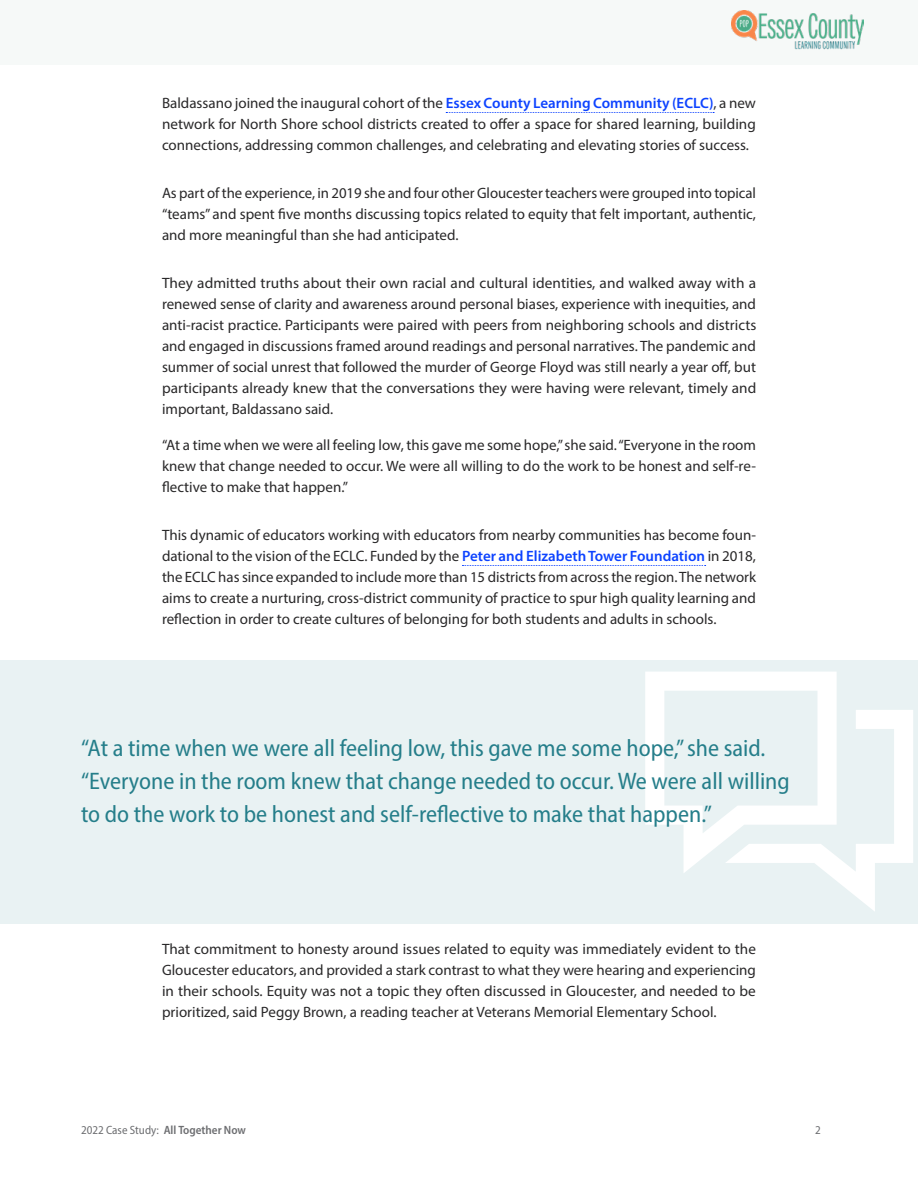
<style>
.page{position:relative;width:918px;height:1188px;background:#fff}
.page>*{position:absolute;margin:0;border:0;box-sizing:border-box;transform-origin:0 0}
.t1{font:semi-condensed 24px/33px "Myriad Pro";color:#257e8a}
.t2{font:15px/21px "Myriad Pro";color:#292829;text-align:justify}
.t3{font:semi-condensed 12px "Myriad Pro";color:#6d6e71}
.s1{font-weight:600;color:#0d43ff}
.s2{font-weight:600}
</style>
<div class="page">
<div style="left:0;top:0;width:918px;height:65px;background:#f6f9f8"></div>
<img style="left:731px;top:11px;width:133px;height:39px">
<svg style="left:446px;top:112px;width:268px;height:1px"></svg>
<svg style="left:462px;top:565px;width:244px;height:1px"></svg>
<div style="left:0;top:660px;width:918px;height:263px;background:#e9f2f3"></div>
<svg style="left:645px;top:672px;width:268px;height:239px"></svg>
<p class="t2" style="left:162px;top:92px;width:595px">Baldassano joined the inaugural cohort of the <span class="s1">Essex County Learning Community (ECLC)</span>, a new network for North Shore school districts created to offer a space for shared learning, building connections, addressing common challenges, and celebrating and elevating stories of success.</p>
<p class="t2" style="left:162px;top:182px;width:596px">As part of the experience, in 2019 she and four other Gloucester teachers were grouped into topical “teams” and spent five months discussing topics related to equity that felt important, authentic, and more meaningful than she had anticipated.</p>
<p class="t2" style="left:162px;top:272px;width:596px">They admitted truths about their own racial and cultural identities, and walked away with a renewed sense of clarity and awareness around personal biases, experience with inequities, and anti-racist practice. Participants were paired with peers from neighboring schools and districts and engaged in discussions framed around readings and personal narratives. The pandemic and summer of social unrest that followed the murder of George Floyd was still nearly a year off, but participants already knew that the conversations they were having were relevant, timely and important, Baldassano said.</p>
<p class="t2" style="left:162px;top:434px;width:596px">“At a time when we were all feeling low, this gave me some hope,” she said. “Everyone in the room knew that change needed to occur. We were all willing to do the work to be honest and self-re&shy;flective to make that happen.”</p>
<p class="t2" style="left:162px;top:524px;width:596px">This dynamic of educators working with educators from nearby communities has become foun&shy;dational to the vision of the ECLC. Funded by the <span class="s1">Peter and Elizabeth Tower Foundation</span> in 2018, the ECLC has since expanded to include more than 15 districts from across the region. The network aims to create a nurturing, cross-district community of practice to spur high quality learning and reflection in order to create cultures of belonging for both students and adults in schools.</p>
<h1 class="t1" style="left:81px;top:731px;width:710px">“At a time when we were all feeling low, this gave me some hope,” she said. “Everyone in the room knew that change needed to occur. We were all willing to do the work to be honest and self-reflective to make that happen.”</h1>
<p class="t2" style="left:162px;top:938px;width:595px">That commitment to honesty around issues related to equity was immediately evident to the Gloucester educators, and provided a stark contrast to what they were hearing and experiencing in their schools. Equity was not a topic they often discussed in Gloucester, and needed to be prioritized, said Peggy Brown, a reading teacher at Veterans Memorial Elementary School.</p>
<p class="t3" style="left:81px;top:1123px;width:166px">2022 Case Study: <span class="s2">All Together Now</span></p>
<p class="t3" style="left:815px;top:1123px;width:7px">2</p>
</div>
